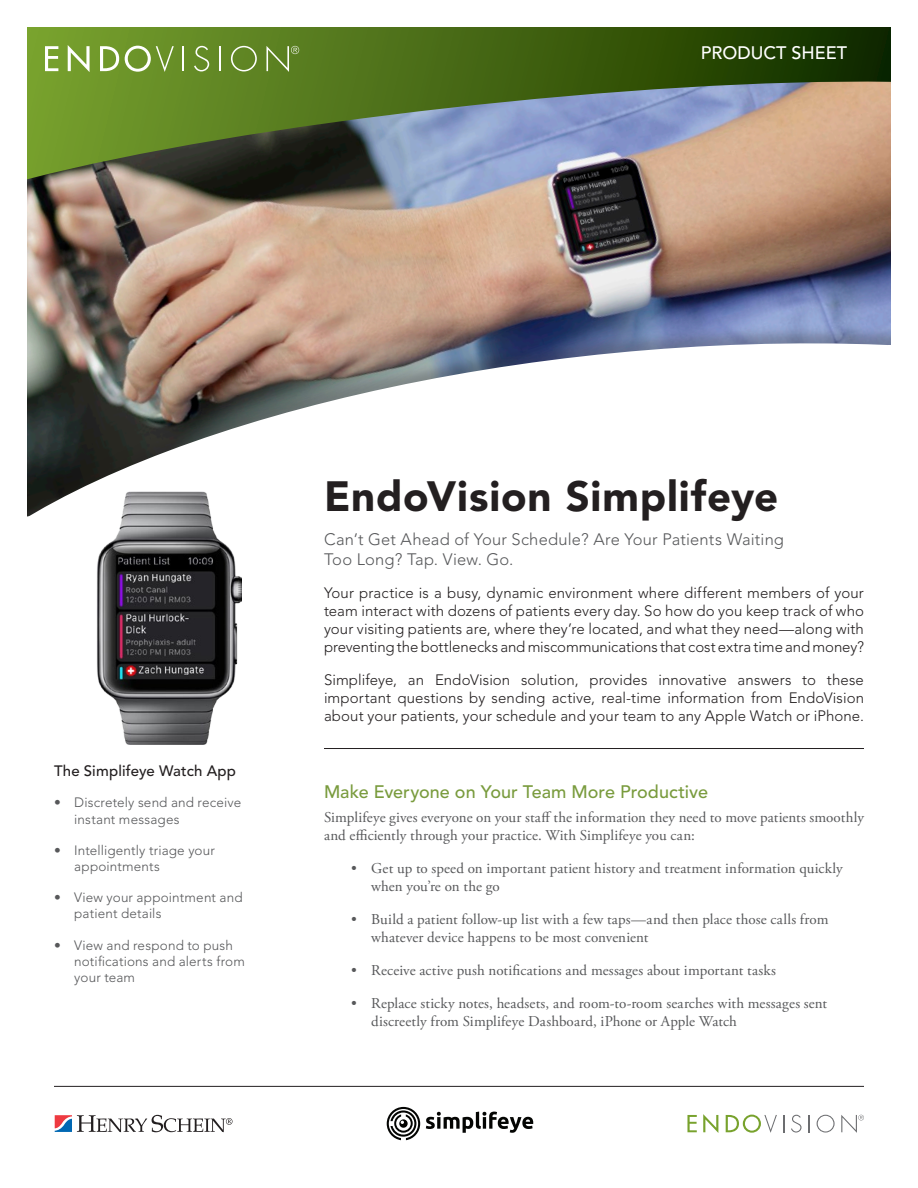
<style>
.page{position:relative;width:918px;height:1188px;background:#fff}
.page>*{position:absolute;margin:0;border:0;box-sizing:border-box;transform-origin:0 0}
.t1{font:900 42px "Avenir";letter-spacing:.02em;color:#231f20}
.t2{font:500 18px "Avenir";color:#799b3d}
.t3{font:500 18px "Avenir";color:#fff}
.t4{font:300 16.5px/19.8px "Avenir";letter-spacing:.01em;color:#57585a}
.t5{font:15px/18px "Adobe Garamond Pro";letter-spacing:.005em;color:#57585a}
.t6{font:300 15px/18px "Avenir";color:#231f20;text-align:justify}
.t7{font:500 15px "Avenir";letter-spacing:.01em;color:#231f20}
.t8{font:300 13.5px/16.2px "Avenir";letter-spacing:.01em;color:#57585a}
</style>
<div class="page">
<img style="left:27px;top:179px;width:864px;height:145px">
<svg style="left:27px;top:325px;width:864px;height:192px"></svg>
<svg style="left:27px;top:27px;width:864px;height:152px;background:#697b4e"></svg>
<svg style="left:55px;top:1115px;width:177px;height:17px"></svg>
<svg style="left:45px;top:46px;width:13px;height:25px"></svg>
<svg style="left:68px;top:45px;width:22px;height:27px"></svg>
<svg style="left:100px;top:46px;width:19px;height:25px"></svg>
<svg style="left:125px;top:46px;width:49px;height:26px"></svg>
<svg style="left:183px;top:46px;width:1px;height:25px"></svg>
<svg style="left:194px;top:46px;width:15px;height:25px"></svg>
<hr style="left:219px;top:46px;width:2px;height:25px;background:#fff">
<svg style="left:231px;top:46px;width:26px;height:25px"></svg>
<svg style="left:266px;top:46px;width:33px;height:26px"></svg>
<div style="left:888px;top:345px;width:21px;height:217px;background:#fff"></div>
<hr style="left:324px;top:748px;width:540px;height:1px;background:#231f20">
<img style="left:96px;top:491px;width:145px;height:254px">
<svg style="left:387px;top:1107px;width:33px;height:33px"></svg>
<svg style="left:426px;top:1112px;width:107px;height:21px"></svg>
<svg style="left:687px;top:1115px;width:10px;height:17px"></svg>
<svg style="left:703px;top:1114px;width:15px;height:19px"></svg>
<svg style="left:726px;top:1115px;width:51px;height:18px"></svg>
<svg style="left:783px;top:1115px;width:1px;height:17px"></svg>
<svg style="left:791px;top:1115px;width:11px;height:18px"></svg>
<svg style="left:808px;top:1115px;width:2px;height:17px"></svg>
<svg style="left:817px;top:1115px;width:18px;height:18px"></svg>
<svg style="left:841px;top:1115px;width:23px;height:18px"></svg>
<hr style="left:54px;top:1086px;width:810px;height:1px;background:#231f20">
<p class="t3" style="left:701px;top:42px;width:148px">PRODUCT SHEET</p>
<p class="t7" style="left:54px;top:762px;width:184px">The Simplifeye Watch App</p>
<p class="t8" style="left:74px;top:795px;width:169px;text-indent:-20px">• Discretely send and receive instant messages</p>
<p class="t8" style="left:74px;top:842px;width:142px;text-indent:-20px">• Intelligently triage your appointments</p>
<p class="t8" style="left:74px;top:890px;width:170px;text-indent:-20px">• View your appointment and patient details</p>
<p class="t8" style="left:74px;top:937px;width:172px;text-indent:-20px">• View and respond to push notifications and alerts from your team</p>
<h1 class="t1" style="left:324px;top:471px;width:456px">EndoVision Simplifeye</h1>
<p class="t4" style="left:324px;top:530px;width:462px">Can’t Get Ahead of Your Schedule? Are Your Patients Waiting<br>Too Long? Tap. View. Go.</p>
<p class="t6" style="left:324px;top:584px;width:542px">Your practice is a busy, dynamic environment where different members of your team interact with dozens of patients every day. So how do you keep track of who your visiting patients are, where they’re located, and what they need—along with preventing the bottlenecks and miscommunications that cost extra time and money?</p>
<p class="t6" style="left:324px;top:671px;width:542px">Simplifeye, an EndoVision solution, provides innovative answers to these important questions by sending active, real-time information from EndoVision about your patients, your schedule and your team to any Apple Watch or iPhone.</p>
<p class="t2" style="left:324px;top:781px;width:386px">Make Everyone on Your Team More Productive</p>
<p class="t5" style="left:324px;top:808px;width:542px">Simplifeye gives everyone on your staff the information they need to move patients smoothly and efficiently through your practice. With Simplifeye you can:</p>
<p class="t5" style="left:371px;top:859px;width:473px;text-indent:-20px">• Get up to speed on important patient history and treatment information quickly when you’re on the go</p>
<p class="t5" style="left:371px;top:910px;width:459px;text-indent:-20px">• Build a patient follow-up list with a few taps—and then place those calls from whatever device happens to be most convenient</p>
<p class="t5" style="left:351px;top:961px;width:427px">• Receive active push notifications and messages about important tasks</p>
<p class="t5" style="left:371px;top:994px;width:457px;text-indent:-20px">• Replace sticky notes, headsets, and room-to-room searches with messages sent discreetly from Simplifeye Dashboard, iPhone or Apple Watch</p>
</div>
